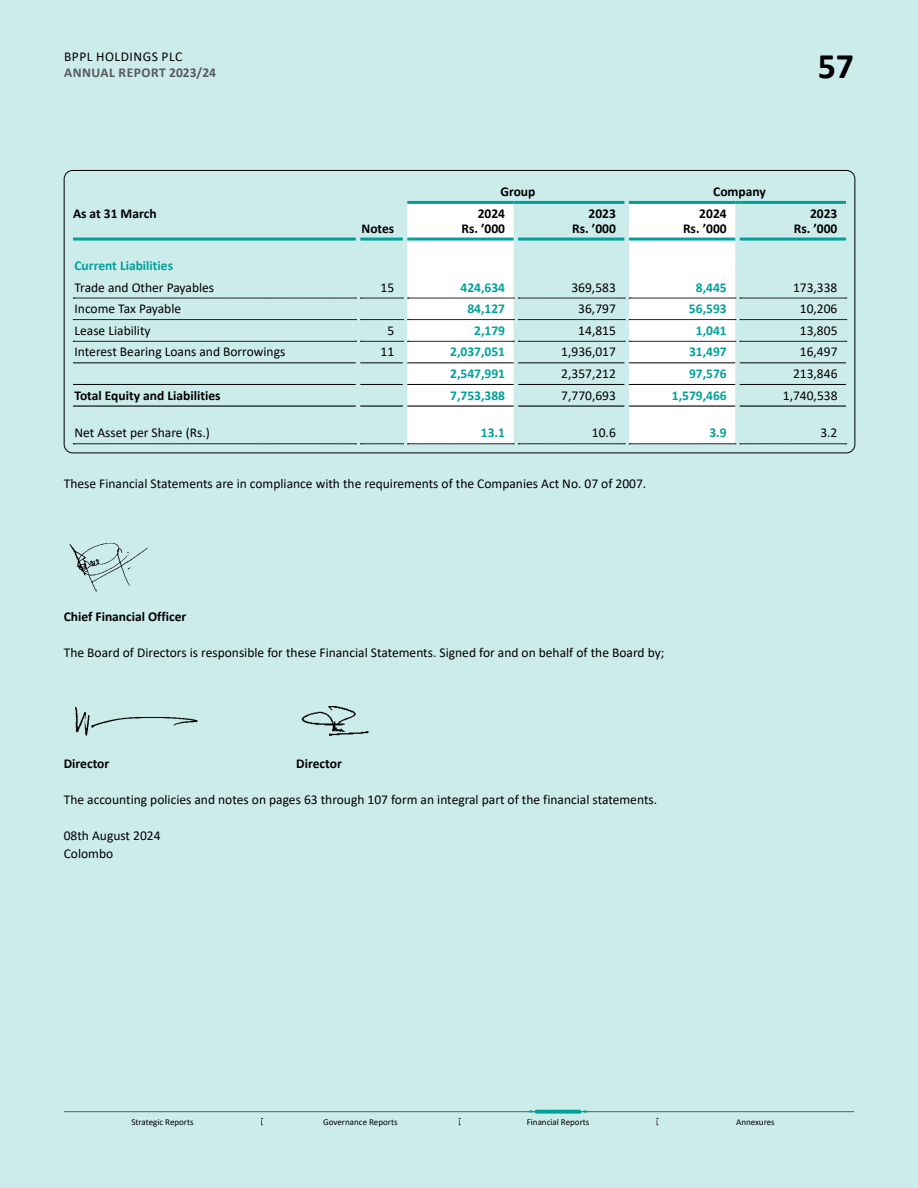
<style>
.page{position:relative;width:918px;height:1188px;background:#cceceb}
.page>*{position:absolute;margin:0;border:0;box-sizing:border-box;transform-origin:0 0}
.t1{font:700 36px "Calibri";color:#000}
.t2{font:13.5px/18px "Calibri";color:#000}
.t3{font:700 13.5px/15px "Calibri";color:#000;text-align:right}
.t4{font:700 13.5px "Calibri";color:#00a19b}
.t5{font:700 13.5px "Calibri";letter-spacing:.04em;color:#58595b}
.t6{font:13.5px "Calibri";letter-spacing:.04em;color:#000}
.t7{font:9px "Calibri";color:#000}
</style>
<div class="page">
<hr style="left:64px;top:1111px;width:790px;height:1px;background:#58595b">
<svg style="left:527px;top:1110px;width:62px;height:4px"></svg>
<svg style="left:407px;top:202px;width:328px;height:242px;fill:#fff"></svg>
<svg style="left:73px;top:298px;width:774px;height:1px"></svg>
<svg style="left:73px;top:319px;width:774px;height:1px"></svg>
<svg style="left:73px;top:341px;width:774px;height:1px"></svg>
<svg style="left:73px;top:444px;width:774px;height:1px"></svg>
<hr style="left:73px;top:406px;width:283px;height:1px;background:#000">
<hr style="left:360px;top:406px;width:43px;height:1px;background:#000">
<hr style="left:407px;top:406px;width:107px;height:1px;background:#000">
<hr style="left:518px;top:406px;width:106px;height:1px;background:#000">
<hr style="left:629px;top:406px;width:106px;height:1px;background:#000">
<hr style="left:740px;top:406px;width:106px;height:1px;background:#000">
<hr style="left:73px;top:238px;width:283px;height:3px;background:#00a19b">
<hr style="left:360px;top:238px;width:43px;height:3px;background:#00a19b">
<hr style="left:407px;top:238px;width:107px;height:3px;background:#00a19b">
<hr style="left:518px;top:238px;width:106px;height:3px;background:#00a19b">
<hr style="left:629px;top:238px;width:106px;height:3px;background:#00a19b">
<hr style="left:740px;top:238px;width:106px;height:3px;background:#00a19b">
<hr style="left:73px;top:362px;width:283px;height:1px;background:#000">
<hr style="left:360px;top:362px;width:43px;height:1px;background:#000">
<hr style="left:407px;top:362px;width:107px;height:1px;background:#000">
<hr style="left:518px;top:362px;width:106px;height:1px;background:#000">
<hr style="left:629px;top:362px;width:106px;height:1px;background:#000">
<hr style="left:740px;top:362px;width:106px;height:1px;background:#000">
<hr style="left:73px;top:384px;width:283px;height:1px;background:#000">
<hr style="left:360px;top:384px;width:43px;height:1px;background:#000">
<hr style="left:407px;top:384px;width:107px;height:1px;background:#000">
<hr style="left:518px;top:384px;width:106px;height:1px;background:#000">
<hr style="left:629px;top:384px;width:106px;height:1px;background:#000">
<hr style="left:740px;top:384px;width:106px;height:1px;background:#000">
<hr style="left:629px;top:201px;width:106px;height:3px;background:#00a19b">
<svg style="left:735px;top:201px;width:5px;height:3px"></svg>
<hr style="left:740px;top:201px;width:106px;height:3px;background:#00a19b">
<hr style="left:407px;top:201px;width:107px;height:3px;background:#00a19b">
<svg style="left:514px;top:201px;width:4px;height:3px"></svg>
<hr style="left:518px;top:201px;width:106px;height:3px;background:#00a19b">
<img style="left:69px;top:542px;width:79px;height:50px">
<img style="left:75px;top:706px;width:123px;height:30px">
<img style="left:301px;top:706px;width:68px;height:30px">
<p class="t6" style="left:64px;top:47px;width:120px">BPPL HOLDINGS PLC</p>
<p class="t5" style="left:64px;top:63px;width:153px">ANNUAL REPORT 2023/24</p>
<p class="t3" style="left:73px;top:206px;width:85px">As at 31 March</p>
<p class="t3" style="left:361px;top:221px;width:34px">Notes</p>
<p class="t3" style="left:500px;top:184px;width:36px">Group</p>
<p class="t3" style="left:713px;top:184px;width:54px">Company</p>
<h1 class="t1" style="left:818px;top:41px;width:38px">57</h1>
<p class="t3" style="left:461px;top:206px;width:45px">2024<br>Rs. ’000</p>
<p class="t3" style="left:572px;top:206px;width:45px">2023<br>Rs. ’000</p>
<p class="t3" style="left:683px;top:206px;width:45px">2024<br>Rs. ’000</p>
<p class="t3" style="left:794px;top:206px;width:45px">2023<br>Rs. ’000</p>
<p class="t4" style="left:75px;top:256px;width:100px">Current Liabilities</p>
<p class="t2" style="left:75px;top:278px;width:141px">Trade and Other Payables</p>
<p class="t2" style="left:381px;top:278px;width:15px">15</p>
<p class="t4" style="left:461px;top:278px;width:46px">424,634</p>
<p class="t2" style="left:571px;top:278px;width:46px">369,583</p>
<p class="t4" style="left:696px;top:278px;width:32px">8,445</p>
<p class="t2" style="left:793px;top:278px;width:46px">173,338</p>
<p class="t2" style="left:75px;top:299px;width:108px">Income Tax Payable</p>
<p class="t4" style="left:467px;top:299px;width:39px">84,127</p>
<p class="t2" style="left:578px;top:299px;width:39px">36,797</p>
<p class="t4" style="left:689px;top:299px;width:39px">56,593</p>
<p class="t2" style="left:800px;top:299px;width:39px">10,206</p>
<p class="t2" style="left:75px;top:321px;width:78px">Lease Liability</p>
<p class="t2" style="left:387px;top:321px;width:8px">5</p>
<p class="t4" style="left:474px;top:321px;width:32px">2,179</p>
<p class="t2" style="left:578px;top:321px;width:39px">14,815</p>
<p class="t4" style="left:696px;top:321px;width:32px">1,041</p>
<p class="t2" style="left:800px;top:321px;width:39px">13,805</p>
<p class="t2" style="left:75px;top:343px;width:212px">Interest Bearing Loans and Borrowings</p>
<p class="t2" style="left:381px;top:343px;width:15px">11</p>
<p class="t4" style="left:450px;top:342px;width:56px">2,037,051</p>
<p class="t2" style="left:561px;top:343px;width:56px">1,936,017</p>
<p class="t4" style="left:689px;top:342px;width:39px">31,497</p>
<p class="t2" style="left:800px;top:343px;width:39px">16,497</p>
<p class="t4" style="left:450px;top:364px;width:56px">2,547,991</p>
<p class="t2" style="left:561px;top:364px;width:56px">2,357,212</p>
<p class="t4" style="left:689px;top:364px;width:39px">97,576</p>
<p class="t2" style="left:793px;top:364px;width:46px">213,846</p>
<p class="t3" style="left:75px;top:387px;width:148px">Total Equity and Liabilities</p>
<p class="t4" style="left:450px;top:386px;width:56px">7,753,388</p>
<p class="t2" style="left:561px;top:386px;width:56px">7,770,693</p>
<p class="t4" style="left:672px;top:386px;width:56px">1,579,466</p>
<p class="t2" style="left:783px;top:386px;width:56px">1,740,538</p>
<p class="t2" style="left:75px;top:424px;width:137px">Net Asset per Share (Rs.)</p>
<p class="t4" style="left:481px;top:423px;width:26px">13.1</p>
<p class="t2" style="left:592px;top:424px;width:25px">10.6</p>
<p class="t4" style="left:709px;top:423px;width:19px">3.9</p>
<p class="t2" style="left:820px;top:424px;width:19px">3.2</p>
<p class="t2" style="left:64px;top:474px;width:584px">These Financial Statements are in compliance with the requirements of the Companies Act No. 07 of 2007.</p>
<p class="t3" style="left:64px;top:609px;width:124px">Chief Financial Officer</p>
<p class="t2" style="left:64px;top:643px;width:602px">The Board of Directors is responsible for these Financial Statements. Signed for and on behalf of the Board by;</p>
<p class="t3" style="left:64px;top:756px;width:47px">Director</p>
<p class="t3" style="left:296px;top:756px;width:47px">Director</p>
<p class="t2" style="left:64px;top:790px;width:595px">The accounting policies and notes on pages 63 through 107 form an integral part of the financial statements.</p>
<p class="t2" style="left:64px;top:826px;width:98px">08th August 2024<br>Colombo</p>
<p class="t7" style="left:131px;top:1116px;width:64px">Strategic Reports</p>
<p class="t7" style="left:323px;top:1116px;width:76px">Governance Reports</p>
<p class="t7" style="left:527px;top:1116px;width:64px">Financial Reports</p>
<p class="t7" style="left:736px;top:1116px;width:40px">Annexures</p>
</div>
